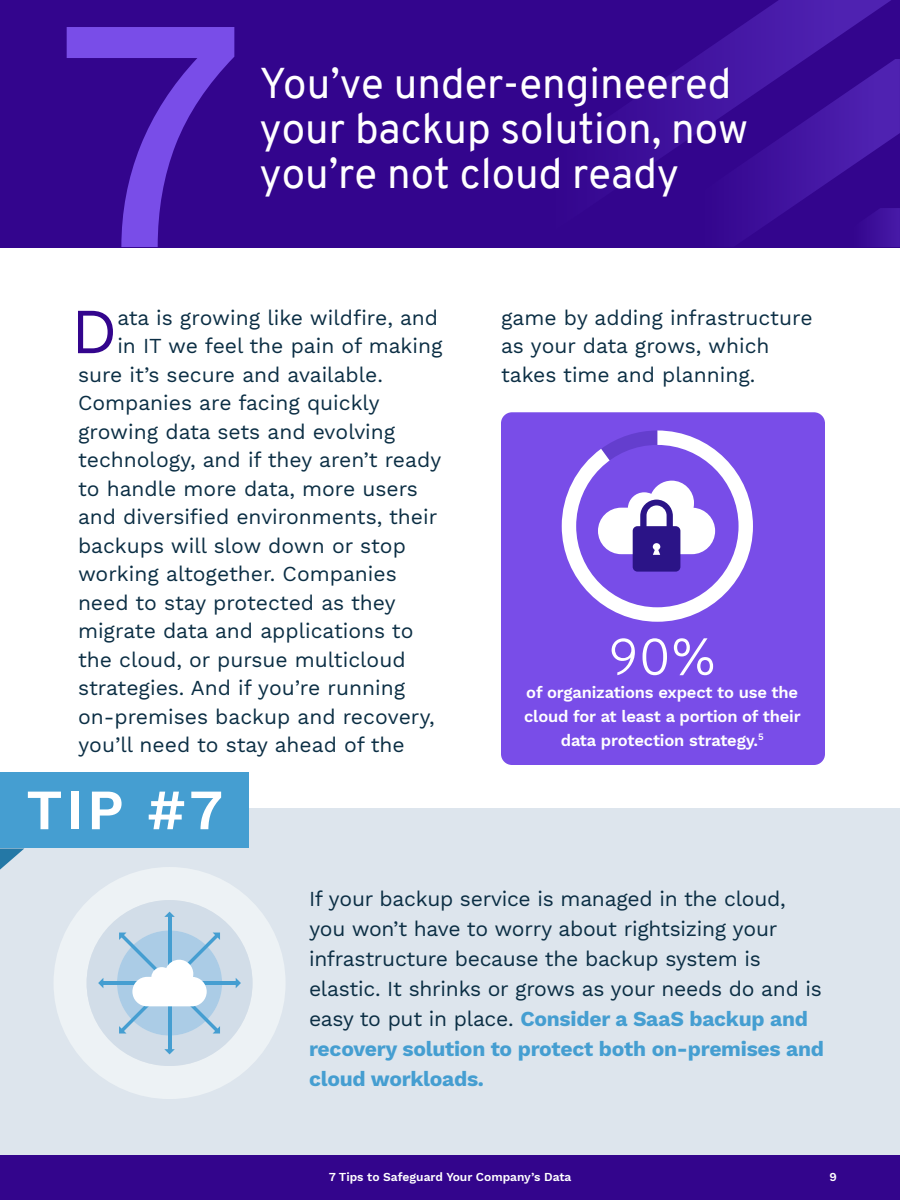
<style>
.page{position:relative;width:900px;height:1200px;background:#fff}
.page>*{position:absolute;margin:0;border:0;box-sizing:border-box;transform-origin:0 0}
.t1{font:500 333.45px "Work Sans";color:#794de8}
.t2{font:64.2px "Work Sans";color:#33058d}
.t3{font:600 57px "Work Sans";color:#fff}
.t4{font:300 51px "Overpass";color:#fff}
.t5{font:42px/45px "Overpass";color:#fff}
.t6{font:21px/30px "Work Sans";color:#0b2e44}
.t7{font:600 16.5px/24px "Work Sans";letter-spacing:-.01em;color:#fff;text-align:center}
.t8{font:600 12px "Work Sans";color:#fff}
.s1{font-weight:700;color:#459ed1}
</style>
<div class="page">
<div style="left:0;top:809px;width:900px;height:382px;background:#dde5ed"></div>
<div style="left:0;top:0;width:900px;height:247px;background:#33058d"></div>
<img style="left:892px;top:59px;width:8px;height:79px">
<img style="left:892px;top:208px;width:8px;height:39px">
<img style="left:634px;top:0;width:258px;height:247px">
<div style="left:0;top:1155px;width:900px;height:45px;background:#33058c"></div>
<svg style="left:0;top:848px;width:24px;height:22px"></svg>
<div style="left:0;top:772px;width:249px;height:76px;background:#459ed1"></div>
<div style="left:501px;top:412px;width:324px;height:353px;background:#794de8;border-radius:11px"></div>
<svg style="left:54px;top:867px;width:231px;height:232px;fill:#edf2f5"></svg>
<svg style="left:87px;top:900px;width:165px;height:166px"></svg>
<svg style="left:562px;top:430px;width:191px;height:192px"></svg>
<p class="t1" style="left:53px;top:-62px;width:194px">7</p>
<p class="t5" style="left:260px;top:61px;width:490px">You’ve under-engineered your backup solution, now</p>
<p class="t5" style="left:260px;top:151px;width:421px">you’re not cloud ready</p>
<p class="t2" style="left:71px;top:293px;width:48px">D</p>
<p class="t6" style="left:117px;top:303px;width:322px">ata is growing like wildfire, and</p>
<p class="t6" style="left:117px;top:332px;width:327px">in IT we feel the pain of making</p>
<p class="t6" style="left:78px;top:360px;width:307px">sure it’s secure and available.</p>
<p class="t6" style="left:78px;top:389px;width:303px">Companies are facing quickly</p>
<p class="t6" style="left:78px;top:417px;width:319px">growing data sets and evolving</p>
<p class="t6" style="left:78px;top:446px;width:365px">technology, and if they aren’t ready</p>
<p class="t6" style="left:78px;top:474px;width:341px">to handle more data, more users</p>
<p class="t6" style="left:78px;top:503px;width:361px">and diversified environments, their</p>
<p class="t6" style="left:78px;top:531px;width:329px">backups will slow down or stop</p>
<p class="t6" style="left:78px;top:560px;width:320px">working altogether. Companies</p>
<p class="t6" style="left:78px;top:588px;width:319px">need to stay protected as they</p>
<p class="t6" style="left:78px;top:617px;width:337px">migrate data and applications to</p>
<p class="t6" style="left:78px;top:645px;width:329px">the cloud, or pursue multicloud</p>
<p class="t6" style="left:78px;top:674px;width:329px">strategies. And if you’re running</p>
<p class="t6" style="left:78px;top:702px;width:358px">on-premises backup and recovery,</p>
<p class="t6" style="left:78px;top:731px;width:328px">you’ll need to stay ahead of the</p>
<p class="t3" style="left:26px;top:777px;width:198px">TIP #7</p>
<p class="t6" style="left:501px;top:304px;width:313px;line-height:28.5px">game by adding infrastructure as your data grows, which takes time and planning.</p>
<p class="t4" style="left:608px;top:620px;width:109px">90%</p>
<p class="t7" style="left:524px;top:681px;width:278px">of organizations expect to use the cloud for at least a portion of their data protection strategy.<sup>5</sup></p>
<p class="t6" style="left:309px;top:885px;width:517px">If your backup service is managed in the cloud, you won’t have to worry about rightsizing your infrastructure because the backup system is elastic. It shrinks or grows as your needs do and is easy to put in place. <span class="s1">Consider a SaaS backup and recovery solution to protect both on-premises and cloud workloads.</span></p>
<p class="t8" style="left:329px;top:1170px;width:244px">7 Tips to Safeguard Your Company’s Data</p>
<p class="t8" style="left:830px;top:1170px;width:9px">9</p>
</div>
